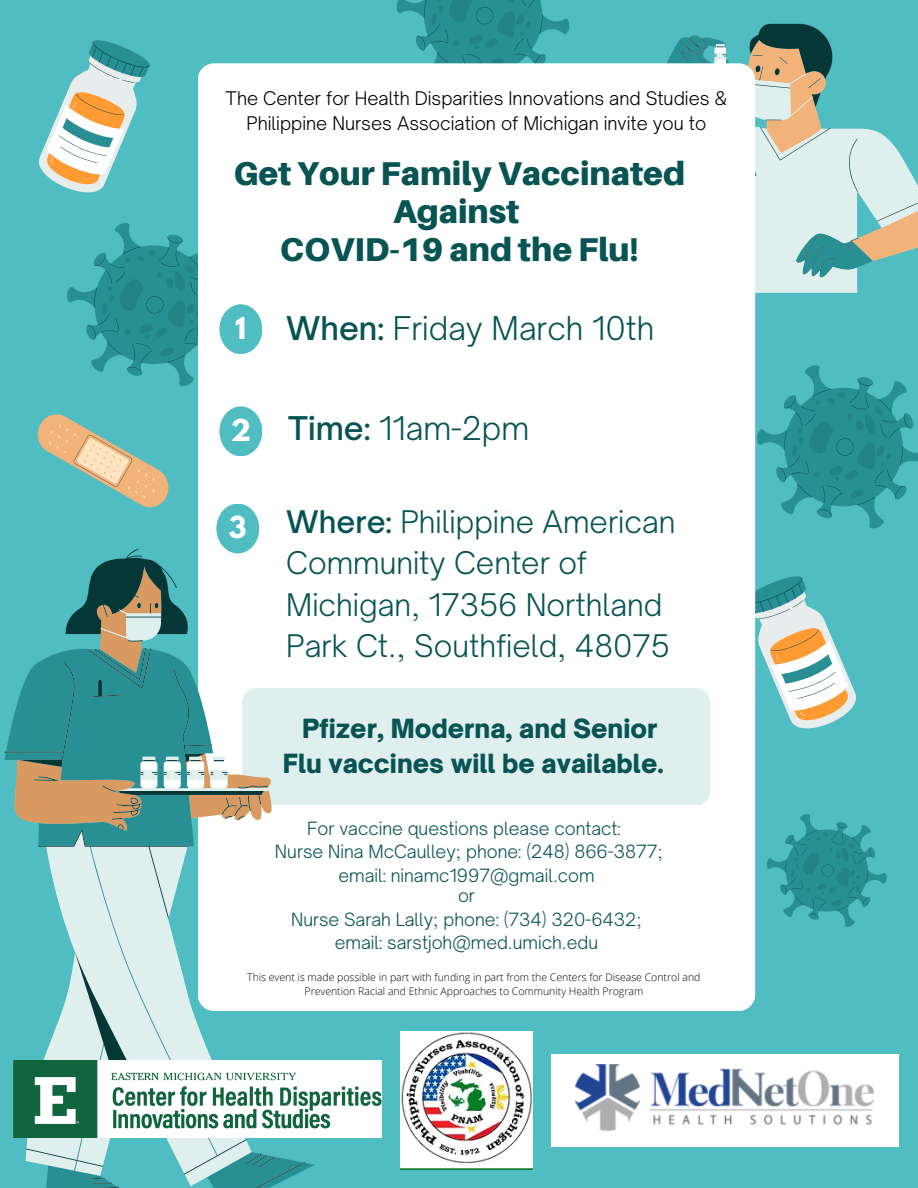
<style>
.page{position:relative;width:918px;height:1188px;background:#4fbdc2}
.page>*{position:absolute;margin:0;border:0;box-sizing:border-box;transform-origin:0 0}
.t1{font:900 33px/38.2px "Aileron";color:#085454;text-align:center}
.t2{font:300 31.35px "Open Sauce One";color:#085454}
.t3{font:300 29.85px/41.7px "Open Sauce One";color:#085454}
.t4{font:700 26.7px "League Spartan";color:#fff}
.t5{font:900 25.35px/34.8px "Open Sauce One";color:#085454;text-align:center}
.t6{font:300 18px/24.8px "Open Sauce One";color:#000;text-align:center}
.t7{font:300 17.4px/23.7px "Open Sauce One";color:#085454;text-align:center}
.t8{font:300 10.5px/14px "Open Sans";color:#000;text-align:center}
.s1{font-weight:500}
</style>
<div class="page">
<svg style="left:757px;top:365px;width:161px;height:164px"></svg>
<svg style="left:755px;top:277px;width:103px;height:16px;background:#dceded"></svg>
<svg style="left:668px;top:24px;width:250px;height:253px"></svg>
<svg style="left:396px;top:0;width:174px;height:63px"></svg>
<svg style="left:67px;top:223px;width:131px;height:163px"></svg>
<svg style="left:755px;top:570px;width:101px;height:167px"></svg>
<svg style="left:39px;top:40px;width:111px;height:153px"></svg>
<svg style="left:37px;top:414px;width:132px;height:94px"></svg>
<div style="left:198px;top:63px;width:557px;height:948px;background:#fff;border-radius:16px"></div>
<div style="left:242px;top:688px;width:468px;height:117px;background:#dfefee;border-radius:14px"></div>
<svg style="left:4px;top:549px;width:301px;height:639px"></svg>
<div style="left:219px;top:304px;width:43px;height:50px;background:#4fbdc2;border-radius:50%"></div>
<div style="left:219px;top:406px;width:43px;height:50px;background:#4fbdc2;border-radius:50%"></div>
<div style="left:216px;top:504px;width:43px;height:49px;background:#4fbdc2;border-radius:50%"></div>
<svg style="left:766px;top:814px;width:121px;height:113px"></svg>
<img style="left:13px;top:1061px;width:368px;height:76px">
<img style="left:401px;top:1031px;width:131px;height:139px">
<img style="left:551px;top:1055px;width:348px;height:91px">
<p class="t6" style="left:226px;top:86px;width:503px">The Center for Health Disparities Innovations and Studies &amp;<br>Philippine Nurses Association of Michigan invite you to</p>
<h1 class="t1" style="left:233px;top:153px;width:453px">Get Your Family Vaccinated<br>Against<br>COVID-19 and the Flu!</h1>
<h3 class="t4" style="left:235px;top:315px;width:13px">1</h3>
<h3 class="t4" style="left:231px;top:417px;width:22px">2</h3>
<h2 class="t2" style="left:286px;top:309px;width:369px"><span class="s1">When:</span> Friday March 10th</h2>
<h2 class="t2" style="left:288px;top:408px;width:242px"><span class="s1">Time:</span> 11am-2pm</h2>
<h3 class="t4" style="left:229px;top:514px;width:19px">3</h3>
<h3 class="t3" style="left:286px;top:500px;width:391px"><span class="s1">Where:</span> Philippine American<br>Community Center of<br>Michigan, 17356 Northland<br>Park Ct., Southfield, 48075</h3>
<h3 class="t5" style="left:283px;top:711px;width:383px">Pfizer, Moderna, and Senior<br>Flu vaccines will be available.</h3>
<p class="t7" style="left:275px;top:816px;width:389px">For vaccine questions please contact:<br>Nurse Nina McCaulley; phone: (248) 866-3877; email: ninamc1997@gmail.com</p>
<p class="t7" style="left:291px;top:884px;width:352px">or<br>Nurse Sarah Lally; phone: (734) 320-6432; email: sarstjoh@med.umich.edu</p>
<p class="t8" style="left:247px;top:970px;width:455px">This event is made possible in part with funding in part from the Centers for Disease Control and<br>Prevention Racial and Ethnic Approaches to Community Health Program</p>
</div>
